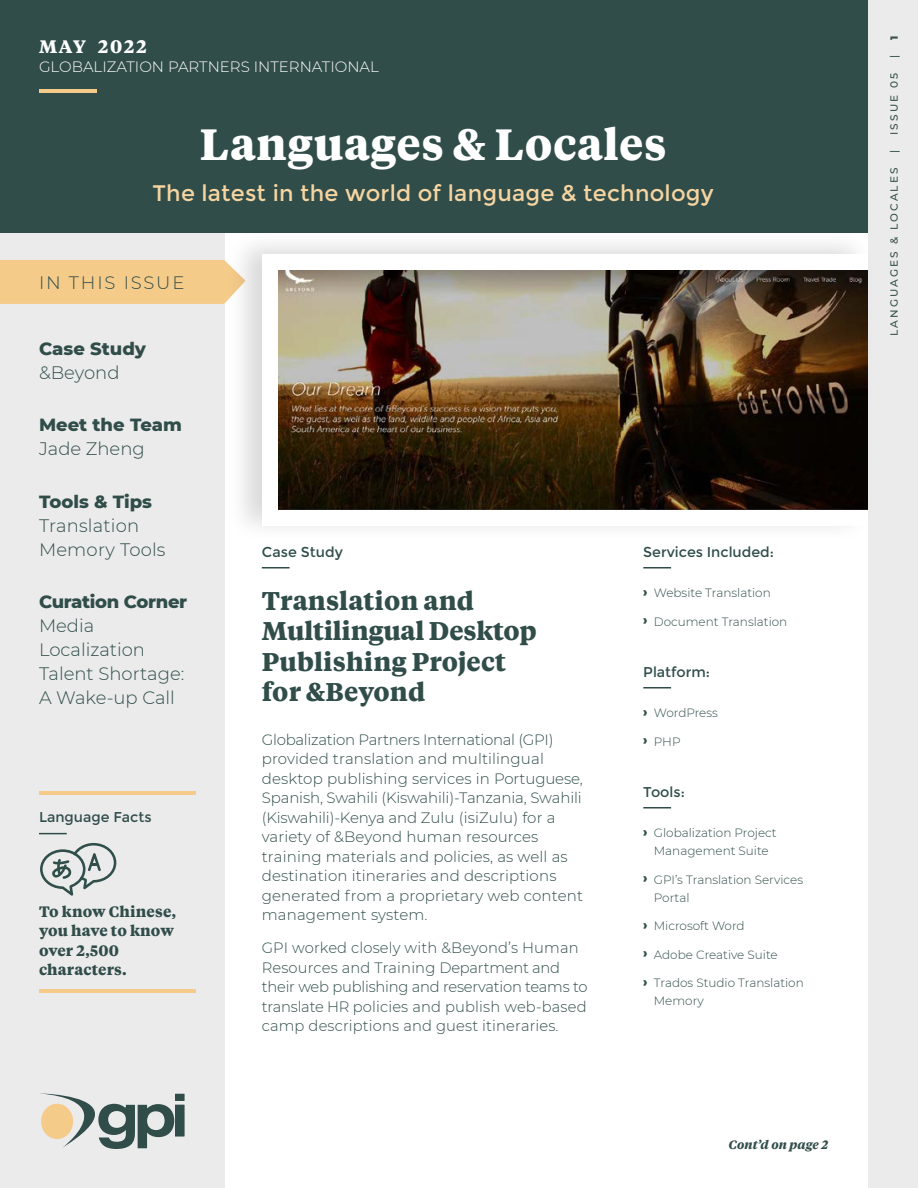
<style>
.page{position:relative;width:918px;height:1188px;background:#fff}
.page>*{position:absolute;margin:0;border:0;box-sizing:border-box;transform-origin:0 0}
.Header_01{font:700 43.5px "Tiempos Text";letter-spacing:.01em;color:#fff}
.Intro{font:700 25.5px/30.6px "Tiempos Text";letter-spacing:.005em;color:#304d4a}
.Header_01-2{font:22.5px "Montserrat";letter-spacing:.01em;color:#f7d5a1}
.Body{font:300 18px/24px "Montserrat";color:#304d4a}
.Body-2{font:800 18px/24px "Montserrat";color:#304d4a}
.Body-3{font:300 18px "Montserrat";letter-spacing:.1em;color:#304d4a}
.t1{font:700 18px "Tiempos Text";letter-spacing:.1em;color:#fff}
.Body-4{font:300 15px/19.5px "Montserrat";letter-spacing:.01em;color:#304d4a}
.Intro-2{font:700 15px/19.5px "Tiempos Text";letter-spacing:.01em;color:#304d4a}
.t2{font:300 15px "Montserrat";color:#fff}
.List{font:14.25px "Montserrat";color:#304d4a}
.t3{font:300 12px/18px "Montserrat";color:#304d4a}
.Lists-Bullet{font:italic 700 12px "Tiempos Text";color:#304d4a}
.t4{font:500 10.5px "Montserrat";letter-spacing:.2em;color:#354f4c}
.t5{font:800 10.5px "Montserrat";color:#354f4c}
.s1{font-weight:300}
.s2{font-weight:800}
.s3{font-family:"Aktiv Grotesk";font-weight:800}
</style>
<div class="page">
<div style="left:868px;top:0;width:50px;height:1188px;background:#ebebeb"></div>
<div style="left:0;top:0;width:225px;height:1188px;background:#ebebeb"></div>
<div style="left:0;top:260px;width:226px;height:44px;background:#f5cb8a"></div>
<div style="left:0;top:0;width:868px;height:232px;background:#304d4a"></div>
<svg style="left:262px;top:567px;width:28px;height:1px"></svg>
<svg style="left:40px;top:1093px;width:144px;height:56px"></svg>
<hr style="left:39px;top:90px;width:58px;height:3px;background:#f5cb8a">
<hr style="left:39px;top:792px;width:157px;height:3px;background:#f5cb8a">
<hr style="left:39px;top:989px;width:157px;height:3px;background:#f5cb8a">
<svg style="left:39px;top:833px;width:28px;height:1px"></svg>
<svg style="left:40px;top:843px;width:76px;height:53px"></svg>
<div style="left:226px;top:228px;width:649px;height:316px;background:#000;opacity:.15"></div>
<div style="left:262px;top:254px;width:606px;height:271px;background:#fff"></div>
<img style="left:279px;top:271px;width:589px;height:239px">
<svg style="left:643px;top:567px;width:28px;height:1px"></svg>
<svg style="left:643px;top:687px;width:28px;height:1px"></svg>
<svg style="left:643px;top:807px;width:28px;height:1px"></svg>
<p class="t1" style="left:39px;top:34px;width:109px">MAY 2022</p>
<p class="t2" style="left:39px;top:57px;width:341px">GLOBALIZATION PARTNERS INTERNATIONAL</p>
<p class="Header_01" style="left:200px;top:114px;width:468px">Languages &amp; Locales</p>
<p class="Header_01-2" style="left:153px;top:180px;width:563px">The latest in the world of language &amp; technology</p>
<p class="Body-3" style="left:39px;top:270px;width:147px">IN THIS ISSUE</p>
<p class="Body-2" style="left:39px;top:335px;width:109px">Case Study <span class="s1">&amp;Beyond</span></p>
<p class="Body-2" style="left:39px;top:412px;width:144px">Meet the Team<br><span class="s1">Jade Zheng</span></p>
<p class="Body" style="left:39px;top:489px;width:128px"><span class="s2">Tools &amp; Tips<br></span>Translation<br>Memory Tools</p>
<p class="Body" style="left:39px;top:589px;width:150px"><span class="s2">Curation Corner<br></span>Media<br>Localization<br>Talent Shortage:<br>A Wake-up Call</p>
<p class="List" style="left:39px;top:809px;width:114px">Language Facts</p>
<p class="Intro-2" style="left:39px;top:901px;width:139px">To know Chinese, you have to know over 2,500 characters.</p>
<p class="List" style="left:262px;top:543px;width:83px">Case Study</p>
<p class="Intro" style="left:262px;top:584px;width:277px">Translation and<br>Multilingual Desktop<br>Publishing Project for &amp;Beyond</p>
<p class="Body-4" style="left:262px;top:729px;width:323px">Globalization Partners International (GPI) provided translation and multilingual desktop publishing services in Portuguese, Spanish, Swahili (Kiswahili)-Tanzania, Swahili (Kiswahili)-Kenya and Zulu (isiZulu) for a variety of &amp;Beyond human resources training materials and policies, as well as destination itineraries and descriptions generated from a proprietary web content management system.</p>
<p class="Body-4" style="left:262px;top:938px;width:327px">GPI worked closely with &amp;Beyond’s Human Resources and Training Department and their web publishing and reservation teams to translate HR policies and publish web-based camp descriptions and guest itineraries.</p>
<p class="List" style="left:643px;top:543px;width:132px">Services Included:</p>
<p class="t3" style="left:643px;top:583px;width:129px"><span class="s3">›</span> Website Translation</p>
<p class="t3" style="left:643px;top:612px;width:145px"><span class="s3">›</span> Document Translation</p>
<p class="List" style="left:643px;top:663px;width:68px">Platform:</p>
<p class="t3" style="left:643px;top:703px;width:76px"><span class="s3">›</span> WordPress</p>
<p class="t3" style="left:643px;top:732px;width:39px"><span class="s3">›</span> PHP</p>
<p class="List" style="left:643px;top:783px;width:43px">Tools:</p>
<p class="t3" style="left:643px;top:823px;width:135px;text-align:center"><span class="s3">›</span> Globalization Project<br>Management Suite</p>
<p class="t3" style="left:654px;top:870px;width:151px;text-indent:-10px"><span class="s3">›</span> GPI’s Translation Services<br>Portal</p>
<p class="t3" style="left:643px;top:916px;width:103px"><span class="s3">›</span> Microsoft Word</p>
<p class="t3" style="left:643px;top:945px;width:136px"><span class="s3">›</span> Adobe Creative Suite</p>
<p class="t3" style="left:654px;top:973px;width:152px;text-indent:-10px"><span class="s3">›</span> Trados Studio Translation<br>Memory</p>
<p class="Lists-Bullet" style="left:728px;top:1136px;width:101px">Cont’d on page 2</p>
<p class="t5" style="left:886px;top:40px;width:6px;rotate:-90deg">1</p>
<p class="t4" style="left:887px;top:58px;width:5px;rotate:-90deg">|</p>
<p class="t4" style="left:887px;top:135px;width:64px;rotate:-90deg">ISSUE 05</p>
<p class="t4" style="left:887px;top:153px;width:5px;rotate:-90deg">|</p>
<p class="t4" style="left:887px;top:336px;width:170px;rotate:-90deg">LANGUAGES &amp; LOCALES</p>
</div>
